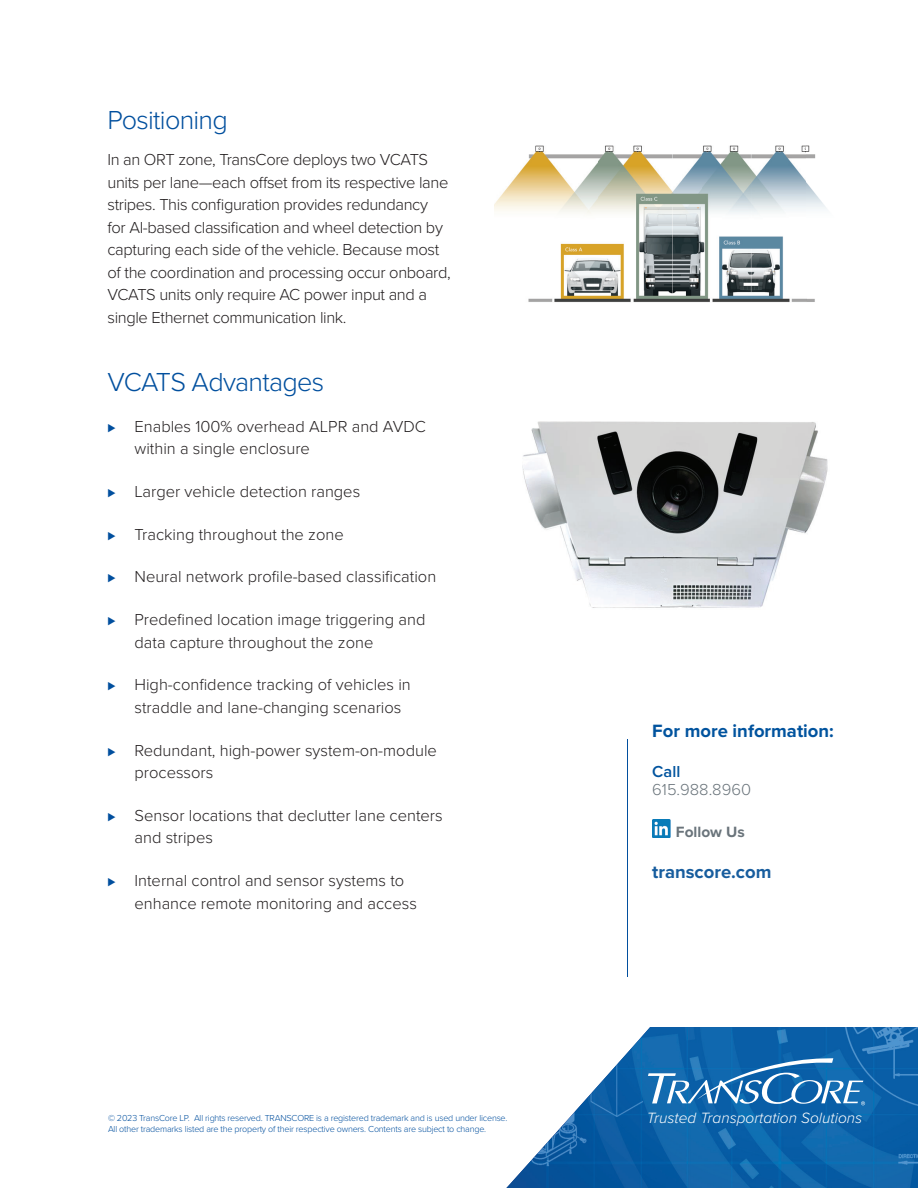
<style>
.page{position:relative;width:918px;height:1188px;background:#fff}
.page>*{position:absolute;margin:0;border:0;box-sizing:border-box;transform-origin:0 0}
.t1{font:300 27px "Proxima Nova";letter-spacing:-.025em;color:#014f9e}
.t2{font:700 18.45px "Proxima Nova";color:#01539e}
.t3{font:700 18.45px "Proxima Nova";color:#175d9e}
.t4{font:300 16.5px/22.5px "Proxima Nova";color:#231f20}
.t5{font:300 16.5px/22.5px "Proxima Nova";letter-spacing:-.02em;color:#231f20}
.t6{font:300 16.5px "Proxima Nova";color:#6a747b}
.t7{font:600 16.5px "Proxima Nova";color:#01539e}
.t8{font:italic 300 15.45px "Proxima Nova";color:#fff}
.t9{font:700 15.45px "Proxima Nova";color:#6a747b}
.t10{font:300 9px/10.5px "Proxima Nova";letter-spacing:-.02em;color:#014f9e}
.s1{font-size:13.5px;color:#014f9e}
</style>
<div class="page">
<img style="left:506px;top:1027px;width:412px;height:161px">
<svg style="left:648px;top:1058px;width:217px;height:47px;background:#3b82bc"></svg>
<hr style="left:627px;top:739px;width:1px;height:238px;background:#014f9e">
<img style="left:652px;top:820px;width:19px;height:17px">
<img style="left:522px;top:421px;width:306px;height:187px">
<img style="left:495px;top:145px;width:332px;height:157px">
<h1 class="t1" style="left:108px;top:104px;width:122px">Positioning</h1>
<p class="t5" style="left:108px;top:149px;width:345px">In an ORT zone, TransCore deploys two VCATS units per lane—each offset from its respective lane stripes. This configuration provides redundancy<br>for AI-based classification and wheel detection by capturing each side of the vehicle. Because most of the coordination and processing occur onboard, VCATS units only require AC power input and a single Ethernet communication link.</p>
<h1 class="t1" style="left:108px;top:366px;width:218px">VCATS Advantages</h1>
<p class="t4" style="left:135px;top:415px;width:293px;text-indent:-27px"><span class="s1">⊲</span> Enables 100% overhead ALPR and AVDC within a single enclosure</p>
<p class="t4" style="left:108px;top:481px;width:254px"><span class="s1">⊲</span> Larger vehicle detection ranges</p>
<p class="t4" style="left:108px;top:523px;width:238px"><span class="s1">⊲</span> Tracking throughout the zone</p>
<p class="t4" style="left:108px;top:566px;width:330px"><span class="s1">⊲</span> Neural network profile-based classification</p>
<p class="t4" style="left:135px;top:609px;width:292px;text-indent:-27px"><span class="s1">⊲</span> Predefined location image triggering and data capture throughout the zone</p>
<p class="t4" style="left:135px;top:674px;width:278px;text-indent:-27px"><span class="s1">⊲</span> High-confidence tracking of vehicles in straddle and lane-changing scenarios</p>
<p class="t4" style="left:135px;top:739px;width:304px;text-indent:-27px"><span class="s1">⊲</span> Redundant, high-power system-on-module processors</p>
<p class="t4" style="left:135px;top:805px;width:310px;text-indent:-27px"><span class="s1">⊲</span> Sensor locations that declutter lane centers and stripes</p>
<p class="t4" style="left:135px;top:870px;width:284px;text-indent:-27px"><span class="s1">⊲</span> Internal control and sensor systems to enhance remote monitoring and access</p>
<p class="t2" style="left:652px;top:720px;width:183px">For more information:</p>
<p class="t7" style="left:652px;top:762px;width:30px">Call</p>
<p class="t6" style="left:652px;top:780px;width:100px">615.988.8960</p>
<p class="t9" style="left:676px;top:822px;width:70px">Follow Us</p>
<p class="t3" style="left:652px;top:861px;width:121px">transcore.com</p>
<p class="t10" style="left:108px;top:1113px;width:401px">© 2023 TransCore LP. All rights reserved. TRANSCORE is a registered trademark and is used under license.<br>All other trademarks listed are the property of their respective owners. Contents are subject to change.</p>
<p class="t8" style="left:647px;top:1109px;width:217px">Trusted Transportation Solutions</p>
</div>
